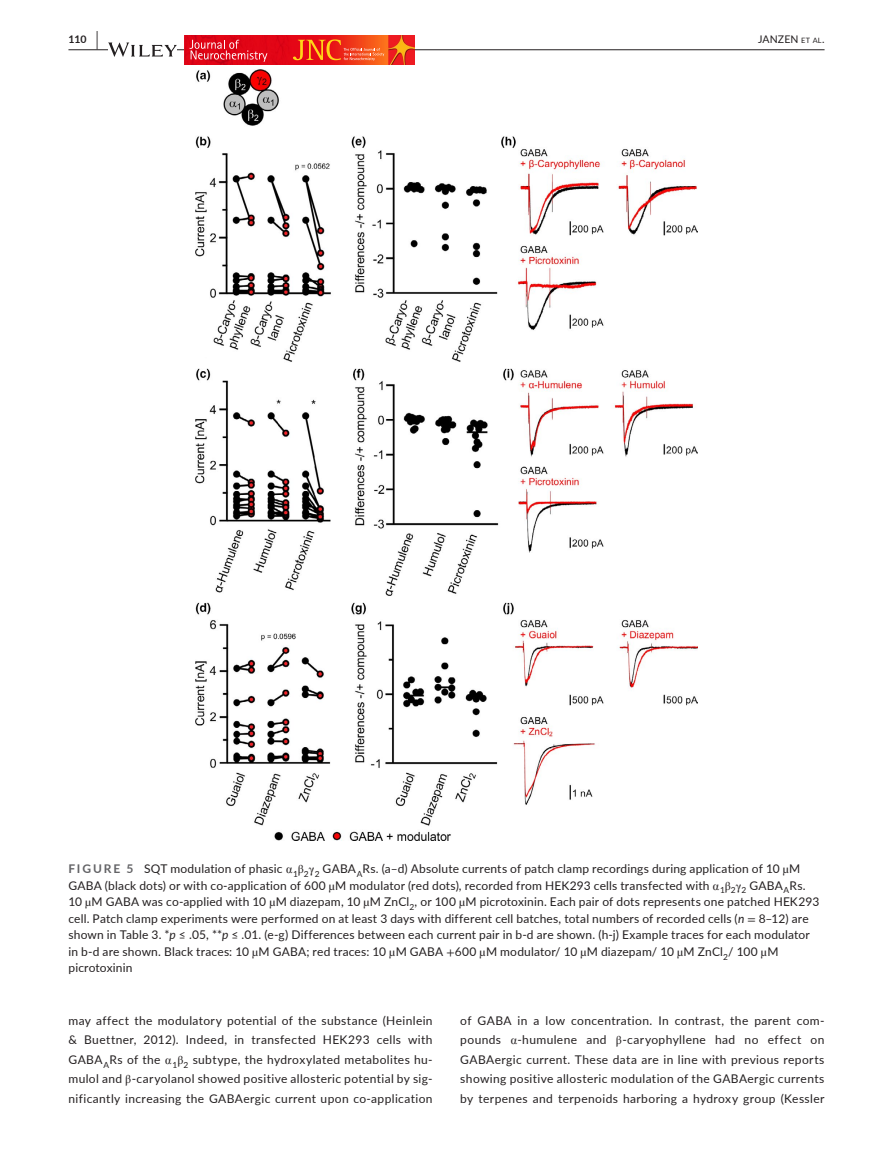
<style>
.page{position:relative;width:893px;height:1174px;background:#fff}
.page>*{position:absolute;margin:0;border:0;box-sizing:border-box;transform-origin:0 0}
.t1{font:12px/19.5px "Lato";letter-spacing:.015em;color:#231f20;text-align:justify}
.t2{font:10.5px "Lato";letter-spacing:.01em;color:#231f20}
.t3{font:700 10.5px "Lato";color:#231f20}
.s1{font-size:19.5px}
.s2{font-size:7.35px}
.s3{font-weight:700;color:#636366}
.s4{font-family:"Arial Unicode MS"}
.s5{font-family:"STIX"}
.s6{font-style:italic}
</style>
<div class="page">
<hr style="left:68px;top:49px;width:756px;height:1px;background:#231f20">
<svg style="left:108px;top:42px;width:69px;height:15px"></svg>
<img style="left:185px;top:35px;width:230px;height:29px">
<svg style="left:189px;top:40px;width:78px;height:22px;background:#e32e3c"></svg>
<svg style="left:293px;top:39px;width:91px;height:22px;background:#f04d22"></svg>
<img style="left:196px;top:69px;width:501px;height:772px">
<p class="t3" style="left:68px;top:31px;width:31px">110 <span class="s1">|</span></p>
<p class="t2" style="left:758px;top:31px;width:68px">JANZEN <span class="s2">et al</span>.</p>
<p class="t1" style="left:68px;top:860px;width:752px;line-height:16.5px;text-align:left"><span class="s3">FIGURE 5</span> SQT modulation of phasic <span class="s4">⍺</span><sub>1</sub><span class="s5">β</span><sub>2</sub><span class="s5">γ</span><sub>2</sub> GABA<sub>A</sub>Rs. (a–d) Absolute currents of patch clamp recordings during application of 10 <span class="s5">µ</span>M GABA (black dots) or with co-application of 600 <span class="s5">µ</span>M modulator (red dots), recorded from HEK293 cells transfected with <span class="s4">⍺</span><sub>1</sub><span class="s5">β</span><sub>2</sub><span class="s5">γ</span><sub>2</sub> GABA<sub>A</sub>Rs.<br>10 <span class="s5">µ</span>M GABA was co-applied with 10 <span class="s5">µ</span>M diazepam, 10 <span class="s5">µ</span>M ZnCl<sub>2</sub>, or 100 <span class="s5">µ</span>M picrotoxinin. Each pair of dots represents one patched HEK293 cell. Patch clamp experiments were performed on at least 3 days with different cell batches, total numbers of recorded cells (<span class="s6">n</span> <span class="s5">=</span> 8–12) are shown in Table 3. *<span class="s6">p</span> ≤ .05, **<span class="s6">p</span> ≤ .01. (e-g) Differences between each current pair in b-d are shown. (h-j) Example traces for each modulator in b-d are shown. Black traces: 10 <span class="s5">µ</span>M GABA; red traces: 10 <span class="s5">µ</span>M GABA <span class="s5">+</span>600 <span class="s5">µ</span>M modulator/ 10 <span class="s5">µ</span>M diazepam/ 10 <span class="s5">µ</span>M ZnCl<sub>2</sub>/ 100 <span class="s5">µ</span>M picrotoxinin</p>
<p class="t1" style="left:68px;top:1010px;width:366px">may affect the modulatory potential of the substance (Heinlein &amp; Buettner, 2012). Indeed, in transfected HEK293 cells with GABA<sub>A</sub>Rs of the <span class="s4">⍺</span><sub>1</sub><span class="s5">β</span><sub>2</sub> subtype, the hydroxylated metabolites hu&shy;mulol and <span class="s5">β</span>-caryolanol showed positive allosteric potential by sig&shy;nificantly increasing the GABAergic current upon co-application</p>
<p class="t1" style="left:460px;top:1010px;width:366px">of GABA in a low concentration. In contrast, the parent com&shy;pounds <span class="s4">⍺</span>-humulene and <span class="s5">β</span>-caryophyllene had no effect on GABAergic current. These data are in line with previous reports showing positive allosteric modulation of the GABAergic currents by terpenes and terpenoids harboring a hydroxy group (Kessler</p>
</div>
